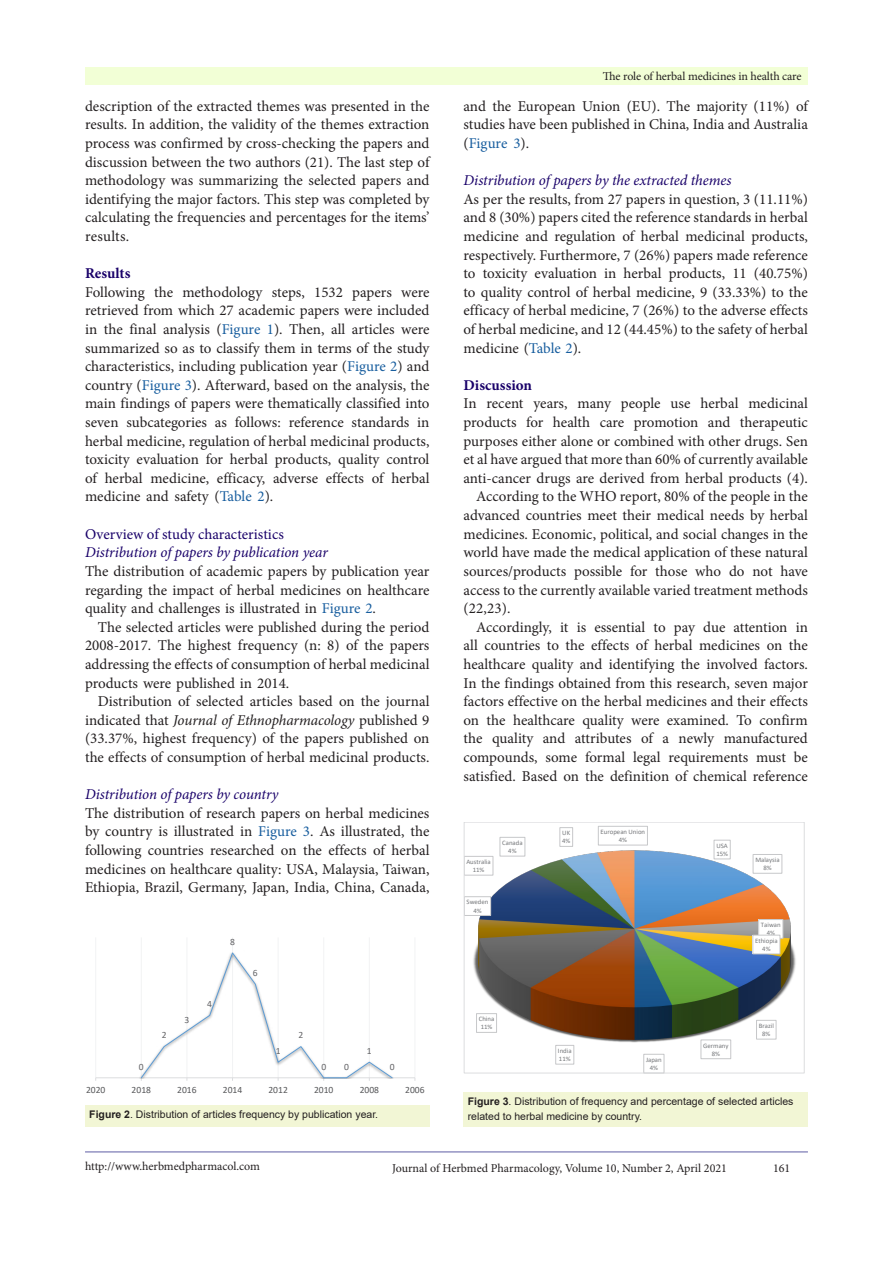
<style>
.page{position:relative;width:893px;height:1263px;background:#fff}
.page>*{position:absolute;margin:0;border:0;box-sizing:border-box;transform-origin:0 0}
.t1{font:15px/18.6px "Minion Pro";color:#231f20;text-align:justify}
.t2{font:italic 15px "Minion Pro";letter-spacing:-.01em;color:#190069}
.t3{font:15px "Minion Pro";color:#190069}
.t4{font:700 15px "Minion Pro";color:#190069}
.t5{font:12px "Minion Pro";letter-spacing:-.005em;color:#231f20}
.t6{font:10.5px/15px "Arial";color:#231f20}
.t7{font:9.6px "Calibri";color:#57585a}
.t8{font:9.6px "Calibri";color:#636366}
.t9{font:6.75px/8.2px "Calibri";color:#76787b;text-align:center}
.s1{color:#175d9e}
.s2{font-style:italic}
.s3{font-weight:700}
</style>
<div class="page">
<hr style="left:85px;top:1152px;width:723px;height:1px;background:#5e5ca5">
<div style="left:85px;top:68px;width:723px;height:17px;background:#f2ffd6"></div>
<svg style="left:95px;top:938px;width:321px;height:143px"></svg>
<div style="left:85px;top:1106px;width:344px;height:21px;background:#f2f6d5"></div>
<div style="left:463px;top:1093px;width:345px;height:34px;background:#f2f6d5"></div>
<img style="left:466px;top:825px;width:330px;height:246px">
<div style="left:714px;top:840px;width:16px;height:19px;background:#fff"></div>
<div style="left:714px;top:840px;width:16px;height:19px;border:1px solid #c7c8ca"></div>
<div style="left:753px;top:854px;width:29px;height:19px;background:#fff"></div>
<div style="left:753px;top:854px;width:29px;height:19px;border:1px solid #c7c8ca"></div>
<div style="left:759px;top:919px;width:24px;height:19px;background:#fff"></div>
<div style="left:758px;top:919px;width:25px;height:19px;border:1px solid #c7c8ca"></div>
<div style="left:753px;top:935px;width:27px;height:19px;background:#fff"></div>
<div style="left:752px;top:935px;width:28px;height:19px;border:1px solid #c7c8ca"></div>
<div style="left:756px;top:1020px;width:20px;height:19px;background:#fff"></div>
<div style="left:756px;top:1020px;width:20px;height:19px;border:1px solid #c7c8ca"></div>
<div style="left:701px;top:1040px;width:30px;height:19px;background:#fff"></div>
<div style="left:701px;top:1040px;width:30px;height:19px;border:1px solid #c7c8ca"></div>
<div style="left:644px;top:1054px;width:20px;height:19px;background:#fff"></div>
<div style="left:643px;top:1054px;width:21px;height:19px;border:1px solid #c7c8ca"></div>
<div style="left:556px;top:1045px;width:18px;height:19px;background:#fff"></div>
<div style="left:555px;top:1045px;width:19px;height:19px;border:1px solid #c7c8ca"></div>
<div style="left:476px;top:1013px;width:21px;height:19px;background:#fff"></div>
<div style="left:476px;top:1013px;width:21px;height:20px;border:1px solid #c7c8ca"></div>
<div style="left:464px;top:897px;width:27px;height:18px;background:#fff"></div>
<div style="left:464px;top:896px;width:27px;height:20px;border:1px solid #c7c8ca"></div>
<div style="left:464px;top:856px;width:29px;height:19px;background:#fff"></div>
<div style="left:464px;top:856px;width:29px;height:19px;border:1px solid #c7c8ca"></div>
<div style="left:500px;top:837px;width:25px;height:19px;background:#fff"></div>
<div style="left:500px;top:837px;width:25px;height:19px;border:1px solid #c7c8ca"></div>
<div style="left:560px;top:828px;width:13px;height:18px;background:#fff"></div>
<div style="left:560px;top:827px;width:13px;height:20px;border:1px solid #c7c8ca"></div>
<div style="left:598px;top:826px;width:49px;height:19px;background:#fff"></div>
<div style="left:598px;top:826px;width:50px;height:19px;border:1px solid #c7c8ca"></div>
<div style="left:464px;top:822px;width:340px;height:251px;border:1px solid #dcdddf"></div>
<p class="t1" style="left:85px;top:97px;width:346px">description of the extracted themes was presented in the results. In addition, the validity of the themes extraction process was confirmed by cross-checking the papers and discussion between the two authors (21). The last step of methodology was summarizing the selected papers and identifying the major factors. This step was completed by calculating the frequencies and percentages for the items’ results.</p>
<p class="t4" style="left:85px;top:263px;width:47px">Results</p>
<p class="t1" style="left:85px;top:283px;width:346px">Following the methodology steps, 1532 papers were retrieved from which 27 academic papers were included in the final analysis (<span class="s1">Figure 1</span>). Then, all articles were summarized so as to classify them in terms of the study characteristics, including publication year (<span class="s1">Figure 2</span>) and country (<span class="s1">Figure 3</span>). Afterward, based on the analysis, the main findings of papers were thematically classified into seven subcategories as follows: reference standards in herbal medicine, regulation of herbal medicinal products, toxicity evaluation for herbal products, quality control of herbal medicine, efficacy, adverse effects of herbal medicine and safety (<span class="s1">Table 2</span>).</p>
<p class="t3" style="left:85px;top:524px;width:200px">Overview of study characteristics</p>
<p class="t2" style="left:85px;top:542px;width:244px">Distribution of papers by publication year</p>
<p class="t1" style="left:85px;top:562px;width:346px">The distribution of academic papers by publication year regarding the impact of herbal medicines on healthcare quality and challenges is illustrated in <span class="s1">Figure 2</span>.</p>
<p class="t1" style="left:85px;top:618px;width:346px;text-indent:13px">The selected articles were published during the period 2008-2017. The highest frequency (n: 8) of the papers addressing the effects of consumption of herbal medicinal products were published in 2014.</p>
<p class="t1" style="left:85px;top:692px;width:346px;text-indent:13px">Distribution of selected articles based on the journal indicated that <span class="s2">Journal of Ethnopharmacology</span> published 9 (33.37%, highest frequency) of the papers published on the effects of consumption of herbal medicinal products.</p>
<p class="t2" style="left:85px;top:784px;width:195px">Distribution of papers by country</p>
<p class="t1" style="left:85px;top:804px;width:346px">The distribution of research papers on herbal medicines by country is illustrated in <span class="s1">Figure 3</span>. As illustrated, the following countries researched on the effects of herbal medicines on healthcare quality: USA, Malaysia, Taiwan, Ethiopia, Brazil, Germany, Japan, India, China, Canada,</p>
<p class="t8" style="left:139px;top:1060px;width:6px">0</p>
<p class="t8" style="left:162px;top:1028px;width:6px">2</p>
<p class="t8" style="left:230px;top:935px;width:6px">8</p>
<p class="t8" style="left:184px;top:1013px;width:6px">3</p>
<p class="t8" style="left:207px;top:997px;width:6px">4</p>
<p class="t8" style="left:253px;top:966px;width:6px">6</p>
<p class="t8" style="left:276px;top:1044px;width:6px">1</p>
<p class="t8" style="left:299px;top:1028px;width:6px">2</p>
<p class="t8" style="left:321px;top:1060px;width:6px">0</p>
<p class="t8" style="left:344px;top:1060px;width:6px">0</p>
<p class="t8" style="left:367px;top:1044px;width:6px">1</p>
<p class="t8" style="left:390px;top:1060px;width:6px">0</p>
<p class="t7" style="left:86px;top:1083px;width:21px">2020</p>
<p class="t7" style="left:132px;top:1083px;width:21px">2018</p>
<p class="t7" style="left:177px;top:1083px;width:21px">2016</p>
<p class="t7" style="left:223px;top:1083px;width:21px">2014</p>
<p class="t7" style="left:268px;top:1083px;width:21px">2012</p>
<p class="t7" style="left:314px;top:1083px;width:21px">2010</p>
<p class="t7" style="left:360px;top:1083px;width:21px">2008</p>
<p class="t7" style="left:405px;top:1083px;width:21px">2006</p>
<p class="t6" style="left:89px;top:1106px;width:290px"><span class="s3">Figure 2</span>. Distribution of articles frequency by publication year.</p>
<p class="t5" style="left:603px;top:68px;width:200px">The role of herbal medicines in health care</p>
<p class="t1" style="left:463px;top:97px;width:346px">and the European Union (EU). The majority (11%) of studies have been published in China, India and Australia (<span class="s1">Figure 3</span>).</p>
<p class="t2" style="left:463px;top:170px;width:269px">Distribution of papers by the extracted themes</p>
<p class="t1" style="left:463px;top:190px;width:346px">As per the results, from 27 papers in question, 3 (11.11%) and 8 (30%) papers cited the reference standards in herbal medicine and regulation of herbal medicinal products, respectively. Furthermore, 7 (26%) papers made reference to toxicity evaluation in herbal products, 11 (40.75%) to quality control of herbal medicine, 9 (33.33%) to the efficacy of herbal medicine, 7 (26%) to the adverse effects of herbal medicine, and 12 (44.45%) to the safety of herbal medicine (<span class="s1">Table 2</span>).</p>
<p class="t4" style="left:463px;top:374px;width:70px">Discussion</p>
<p class="t1" style="left:463px;top:394px;width:346px">In recent years, many people use herbal medicinal products for health care promotion and therapeutic purposes either alone or combined with other drugs. Sen et al have argued that more than 60% of currently available anti-cancer drugs are derived from herbal products (4).</p>
<p class="t1" style="left:463px;top:487px;width:346px;text-indent:13px">According to the WHO report, 80% of the people in the advanced countries meet their medical needs by herbal medicines. Economic, political, and social changes in the world have made the medical application of these natural sources/products possible for those who do not have access to the currently available varied treatment methods (22,23).</p>
<p class="t1" style="left:463px;top:618px;width:346px;text-indent:13px">Accordingly, it is essential to pay due attention in all countries to the effects of herbal medicines on the healthcare quality and identifying the involved factors.<br>In the findings obtained from this research, seven major factors effective on the herbal medicines and their effects on the healthcare quality were examined. To confirm the quality and attributes of a newly manufactured compounds, some formal legal requirements must be satisfied. Based on the definition of chemical reference</p>
<p class="t9" style="left:466px;top:857px;width:26px">Australia<br>11%</p>
<p class="t9" style="left:467px;top:898px;width:23px">Sweden<br>4%</p>
<p class="t9" style="left:502px;top:838px;width:22px">Canada<br>4%</p>
<p class="t9" style="left:562px;top:829px;width:10px;text-align:left">UK<br>4%</p>
<p class="t9" style="left:601px;top:827px;width:46px">European Union<br>4%</p>
<p class="t9" style="left:479px;top:1015px;width:17px;text-align:left">China<br>11%</p>
<p class="t9" style="left:558px;top:1046px;width:15px;text-align:left">India<br>11%</p>
<p class="t9" style="left:646px;top:1055px;width:17px">Japan<br>4%</p>
<p class="t9" style="left:716px;top:841px;width:13px;text-align:left">USA<br>15%</p>
<p class="t9" style="left:755px;top:855px;width:26px">Malaysia<br>8%</p>
<p class="t9" style="left:761px;top:920px;width:21px">Taiwan<br>4%</p>
<p class="t9" style="left:755px;top:936px;width:24px">Ethiopia<br>4%</p>
<p class="t9" style="left:703px;top:1041px;width:27px">Germany<br>8%</p>
<p class="t9" style="left:759px;top:1021px;width:17px">Brazil<br>8%</p>
<p class="t6" style="left:468px;top:1093px;width:327px"><span class="s3">Figure 3</span>. Distribution of frequency and percentage of selected articles related to herbal medicine by country.</p>
<p class="t5" style="left:85px;top:1158px;width:177px">http://www.herbmedpharmacol.com</p>
<p class="t5" style="left:392px;top:1160px;width:336px">Journal of Herbmed Pharmacology, Volume 10, Number 2, April 2021</p>
<p class="t5" style="left:773px;top:1160px;width:19px">161</p>
</div>
